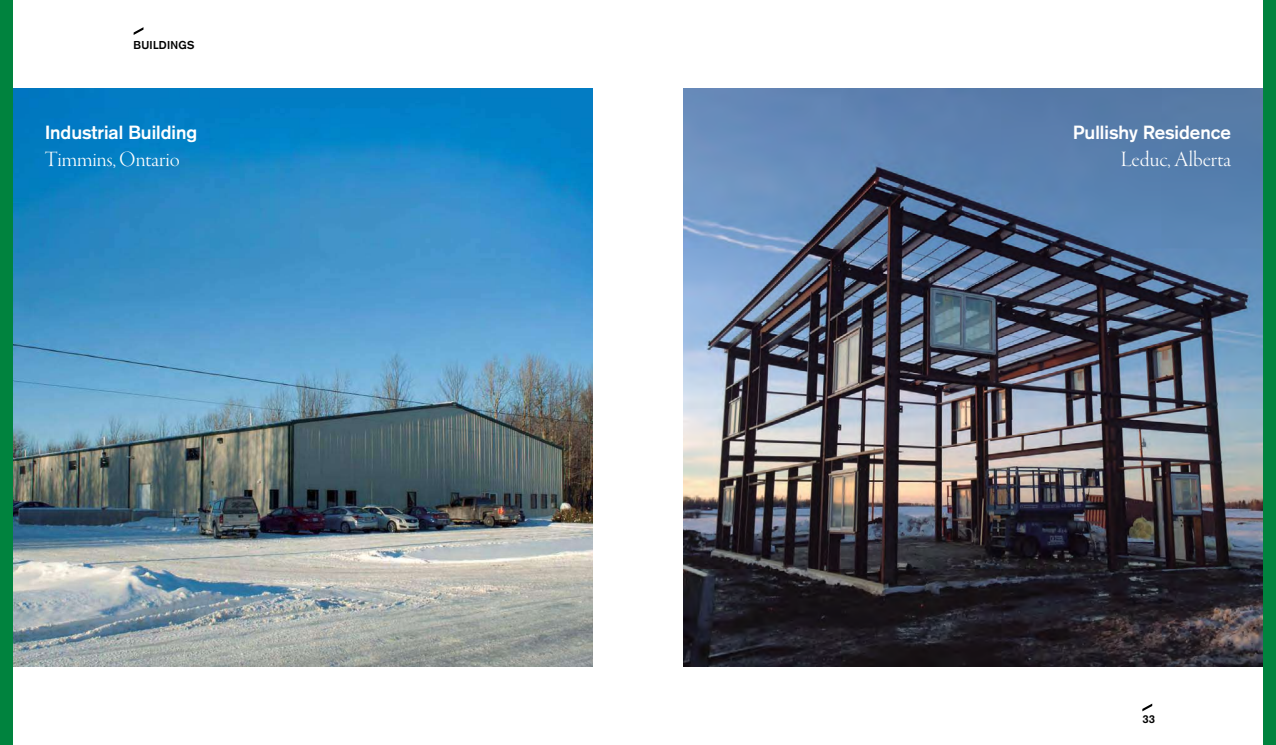
<style>
.page{position:relative;width:1276px;height:745px;background:#fff}
.page>*{position:absolute;margin:0;border:0;box-sizing:border-box;transform-origin:0 0}
.t1{font:22.5px "Garamond Premr Pro Lt Disp";color:#fff}
.t2{font:700 18.75px "Akzidenz Grotesk";color:#fff}
.t3{font:700 11.25px "Akzidenz Grotesk";letter-spacing:.025em;color:#000}
</style>
<div class="page">
<svg style="left:1142px;top:703px;width:10px;height:8px"></svg>
<svg style="left:134px;top:27px;width:9px;height:8px"></svg>
<img style="left:12px;top:89px;width:581px;height:577px">
<div style="left:0;top:0;width:12px;height:744px;background:#00833e"></div>
<img style="left:683px;top:89px;width:580px;height:577px">
<div style="left:1263px;top:0;width:13px;height:744px;background:#00833e"></div>
<p class="t3" style="left:134px;top:38px;width:62px">BUILDINGS</p>
<p class="t2" style="left:45px;top:121px;width:154px">Industrial Building</p>
<p class="t1" style="left:45px;top:147px;width:136px">Timmins, Ontario</p>
<p class="t2" style="left:1073px;top:121px;width:159px">Pullishy Residence</p>
<p class="t1" style="left:1120px;top:147px;width:112px">Leduc, Alberta</p>
<p class="t3" style="left:1142px;top:711px;width:14px">33</p>
</div>
